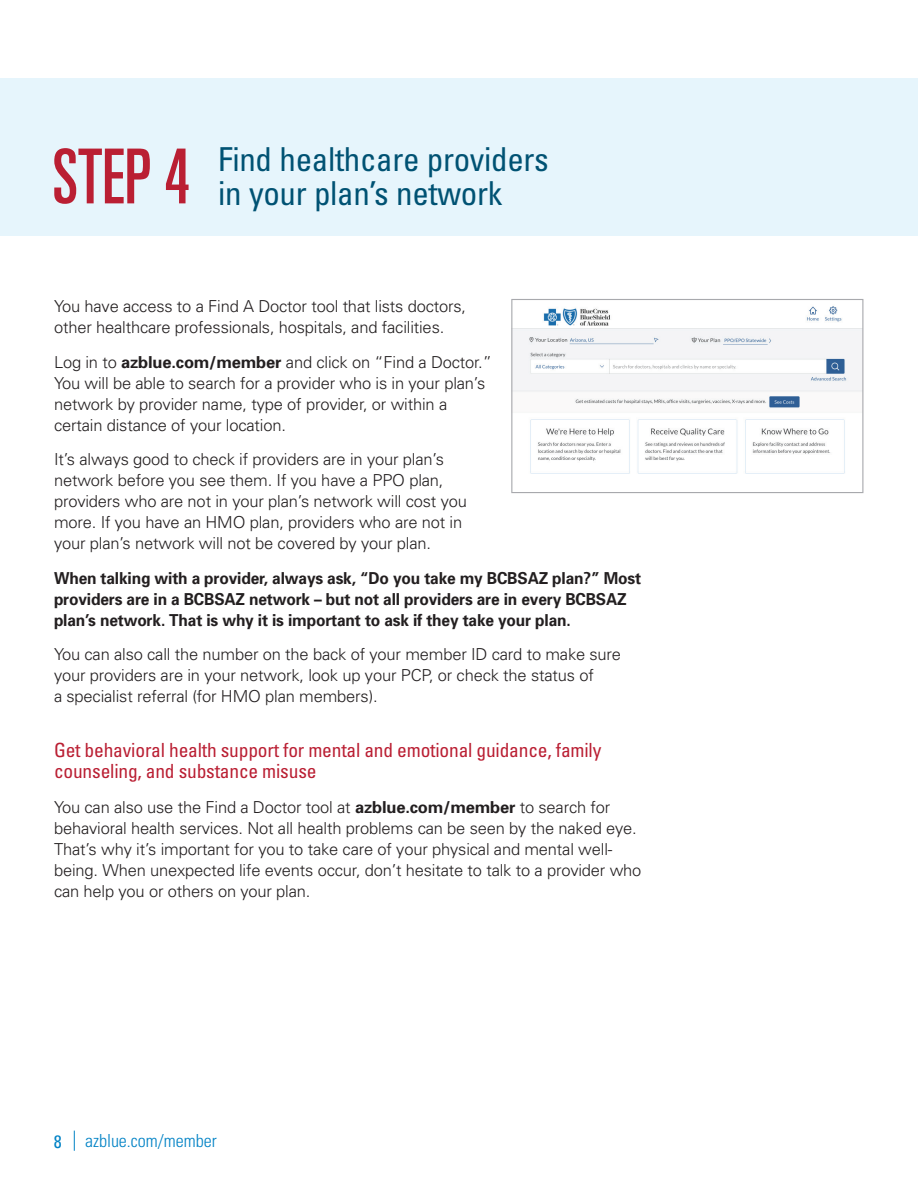
<style>
.page{position:relative;width:918px;height:1188px;background:#fff}
.page>*{position:absolute;margin:0;border:0;box-sizing:border-box;transform-origin:0 0}
.t1{font:ultra-condensed 75.9px "Univers";color:#ba1f33;scale:.91 1}
.t2{font:condensed 33px/34.5px "Univers";letter-spacing:-.01em;color:#005273}
.t3{font:condensed 19.5px/21px "Univers";letter-spacing:-.01em;color:#ba1f33}
.t4{font:300 condensed 18px "Univers";color:#0082c5}
.t5{font:condensed 18px "Univers";color:#0082c5}
.t6{font:300 16.5px/21px "Univers";letter-spacing:-.01em;color:#231f20}
.t7{font:700 16.5px/21px "Univers";letter-spacing:-.01em;color:#231f20;scale:.94 1}
.s1{font-weight:700}
</style>
<div class="page">
<div style="left:0;top:78px;width:918px;height:157px;background:#e6f5fc"></div>
<img style="left:513px;top:306px;width:348px;height:168px">
<div style="left:511px;top:299px;width:352px;height:194px;border:1px solid #a8a9ad"></div>
<svg style="left:74px;top:1131px;width:1px;height:20px"></svg>
<h1 class="t1" style="left:52px;top:133px;width:153px">STEP 4</h1>
<h2 class="t2" style="left:218px;top:141px;width:332px">Find healthcare providers in your plan’s network</h2>
<p class="t6" style="left:54px;top:295px;width:414px">You have access to a Find A Doctor tool that lists doctors, other healthcare professionals, hospitals, and facilities.</p>
<p class="t6" style="left:54px;top:351px;width:439px">Log in to <span class="s1">azblue.com/member</span> and click on “Find a Doctor.” You will be able to search for a provider who is in your plan’s network by provider name, type of provider, or within a certain distance of your location.</p>
<p class="t6" style="left:54px;top:448px;width:414px">It’s always good to check if providers are in your plan’s network before you see them. If you have a PPO plan, providers who are not in your plan’s network will cost you more. If you have an HMO plan, providers who are not in your plan’s network will not be covered by your plan.</p>
<p class="t7" style="left:54px;top:567px;width:626px">When talking with a provider, always ask, “Do you take my BCBSAZ plan?” Most providers are in a BCBSAZ network – but not all providers are in every BCBSAZ plan’s network. That is why it is important to ask if they take your plan.</p>
<p class="t6" style="left:54px;top:643px;width:569px">You can also call the number on the back of your member ID card to make sure your providers are in your network, look up your PCP, or check the status of<br>a specialist referral (for HMO plan members).</p>
<p class="t3" style="left:54px;top:739px;width:549px">Get behavioral health support for mental and emotional guidance, family counseling, and substance misuse</p>
<p class="t6" style="left:54px;top:796px;width:589px">You can also use the Find a Doctor tool at <span class="s1">azblue.com/member</span> to search for behavioral health services. Not all health problems can be seen by the naked eye.<br>That’s why it’s important for you to take care of your physical and mental well&shy;being. When unexpected life events occur, don’t hesitate to talk to a provider who can help you or others on your plan.</p>
<p class="t5" style="left:54px;top:1130px;width:9px">8</p>
<p class="t4" style="left:85px;top:1130px;width:133px">azblue.com/member</p>
</div>
